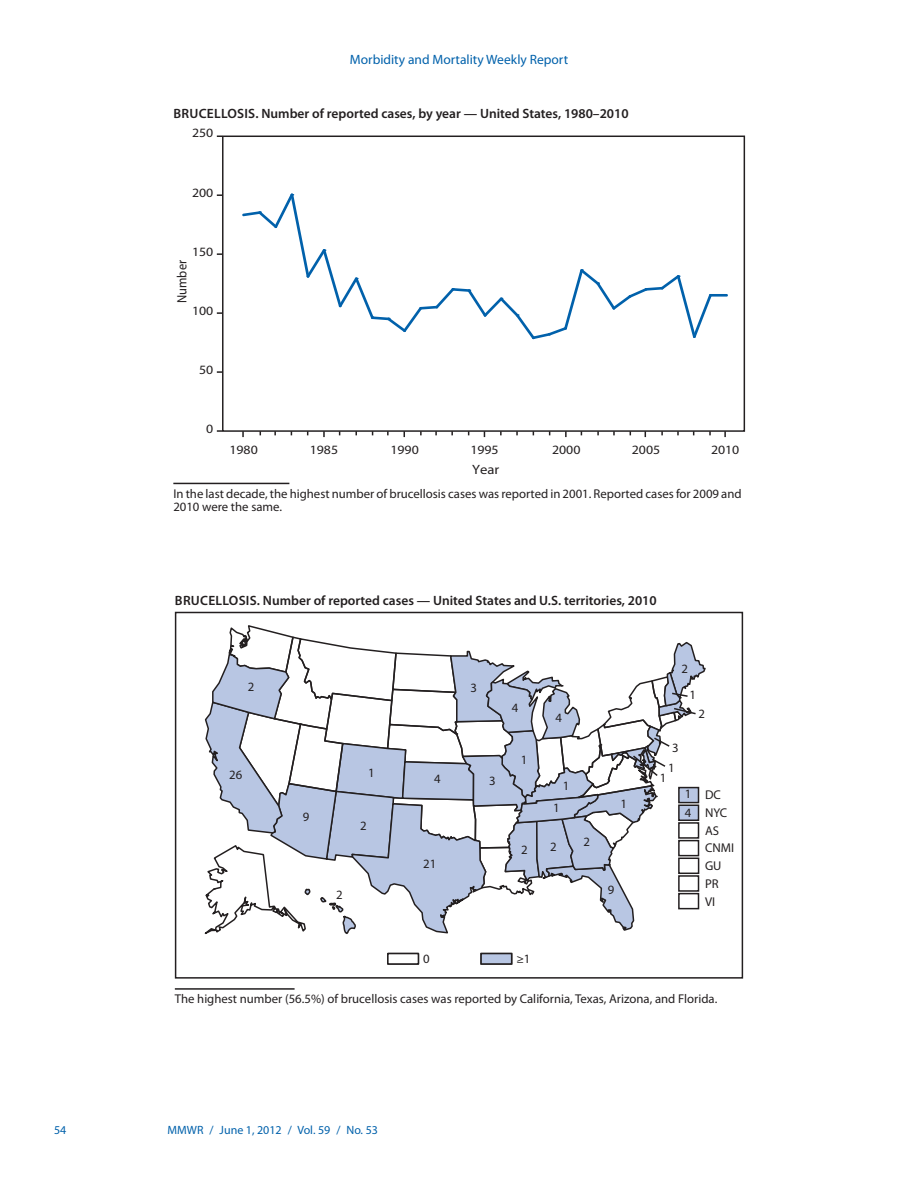
<style>
.page{position:relative;width:918px;height:1188px;background:#fff}
.page>*{position:absolute;margin:0;border:0;box-sizing:border-box;transform-origin:0 0}
.t1{font:600 13.5px "Myriad Pro";color:#231f20}
.t2{font:13.5px "Myriad Pro";color:#0161ab}
.t3{font:13.5px "Myriad Pro";color:#231f20;scale:.92 1}
.t4{font:13.5px "Myriad Pro";color:#231f20;scale:1.08 1}
.t5{font:12.75px/17.9px "Myriad Pro";color:#231f20}
.t6{font:12.75px "Myriad Pro";color:#231f20;scale:1.08 1}
.t7{font:12px "Myriad Pro";color:#0161ab}
</style>
<div class="page">
<hr style="left:173px;top:483px;width:116px;height:1px;background:#231f20">
<div style="left:222px;top:136px;width:523px;height:296px;border:1px solid #231f20"></div>
<svg style="left:242px;top:193px;width:486px;height:147px"></svg>
<svg style="left:724px;top:431px;width:2px;height:6px"></svg>
<svg style="left:565px;top:431px;width:2px;height:6px"></svg>
<svg style="left:242px;top:431px;width:2px;height:6px"></svg>
<svg style="left:323px;top:431px;width:2px;height:6px"></svg>
<div style="left:481px;top:954px;width:31px;height:10px;background:#b8c6e3"></div>
<div style="left:480px;top:953px;width:32px;height:12px;border:2px solid #231f20"></div>
<div style="left:387px;top:953px;width:32px;height:12px;border:2px solid #231f20"></div>
<svg style="left:203px;top:611px;width:504px;height:324px"></svg>
<div style="left:679px;top:788px;width:20px;height:15px;background:#b8c6e3"></div>
<div style="left:678px;top:787px;width:21px;height:16px;border:2px solid #231f20"></div>
<div style="left:679px;top:805px;width:20px;height:15px;background:#b8c6e3"></div>
<div style="left:678px;top:805px;width:21px;height:16px;border:2px solid #231f20"></div>
<div style="left:679px;top:841px;width:20px;height:15px;background:#fff"></div>
<div style="left:678px;top:840px;width:21px;height:16px;border:2px solid #231f20"></div>
<div style="left:679px;top:858px;width:20px;height:15px;background:#fff"></div>
<div style="left:678px;top:858px;width:21px;height:16px;border:2px solid #231f20"></div>
<div style="left:679px;top:876px;width:20px;height:15px;background:#fff"></div>
<div style="left:678px;top:875px;width:21px;height:17px;border:2px solid #231f20"></div>
<div style="left:679px;top:894px;width:20px;height:15px;background:#fff"></div>
<div style="left:678px;top:893px;width:21px;height:16px;border:2px solid #231f20"></div>
<div style="left:679px;top:823px;width:20px;height:15px;background:#fff"></div>
<div style="left:678px;top:822px;width:21px;height:17px;border:2px solid #231f20"></div>
<div style="left:175px;top:612px;width:568px;height:367px;border:2px solid #231f20"></div>
<hr style="left:175px;top:988px;width:120px;height:2px;background:#231f20">
<p class="t2" style="left:350px;top:51px;width:220px">Morbidity and Mortality Weekly Report</p>
<p class="t1" style="left:173px;top:105px;width:457px">BRUCELLOSIS. Number of reported cases, by year — United States, 1980–2010</p>
<p class="t6" style="left:192px;top:125px;width:21px">250</p>
<p class="t6" style="left:192px;top:184px;width:21px">200</p>
<p class="t6" style="left:192px;top:244px;width:21px">150</p>
<p class="t3" style="left:174px;top:303px;width:48px;rotate:-90deg">Number</p>
<p class="t6" style="left:192px;top:303px;width:21px">100</p>
<p class="t6" style="left:199px;top:362px;width:15px">50</p>
<p class="t6" style="left:206px;top:421px;width:8px">0</p>
<p class="t6" style="left:229px;top:442px;width:28px">1980</p>
<p class="t6" style="left:310px;top:442px;width:28px">1985</p>
<p class="t6" style="left:552px;top:442px;width:28px">2000</p>
<p class="t6" style="left:632px;top:442px;width:28px">2005</p>
<p class="t6" style="left:711px;top:442px;width:28px">2010</p>
<p class="t6" style="left:390px;top:442px;width:28px">1990</p>
<p class="t6" style="left:470px;top:442px;width:28px">1995</p>
<p class="t4" style="left:472px;top:461px;width:27px">Year</p>
<p class="t5" style="left:173px;top:486px;width:570px;line-height:13.5px">In the last decade, the highest number of brucellosis cases was reported in 2001. Reported cases for 2009 and<br>2010 were the same.</p>
<p class="t1" style="left:175px;top:592px;width:483px">BRUCELLOSIS. Number of reported cases — United States and U.S. territories, 2010</p>
<p class="t5" style="left:248px;top:678px;width:8px">2</p>
<p class="t5" style="left:471px;top:679px;width:8px">3</p>
<p class="t5" style="left:512px;top:698px;width:8px">4</p>
<p class="t5" style="left:556px;top:708px;width:8px">4</p>
<p class="t5" style="left:681px;top:659px;width:8px">2</p>
<p class="t5" style="left:690px;top:686px;width:8px">1</p>
<p class="t5" style="left:699px;top:705px;width:8px">2</p>
<p class="t5" style="left:229px;top:765px;width:15px">26</p>
<p class="t5" style="left:303px;top:808px;width:8px">9</p>
<p class="t5" style="left:368px;top:763px;width:8px">1</p>
<p class="t5" style="left:360px;top:816px;width:8px">2</p>
<p class="t5" style="left:336px;top:886px;width:8px">2</p>
<p class="t5" style="left:434px;top:770px;width:8px">4</p>
<p class="t5" style="left:423px;top:855px;width:15px">21</p>
<p class="t5" style="left:489px;top:772px;width:8px">3</p>
<p class="t5" style="left:521px;top:751px;width:8px">1</p>
<p class="t5" style="left:563px;top:777px;width:8px">1</p>
<p class="t5" style="left:553px;top:799px;width:8px">1</p>
<p class="t5" style="left:521px;top:841px;width:8px">2</p>
<p class="t5" style="left:550px;top:837px;width:8px">2</p>
<p class="t5" style="left:584px;top:832px;width:8px">2</p>
<p class="t5" style="left:621px;top:795px;width:8px">1</p>
<p class="t5" style="left:608px;top:881px;width:8px">9</p>
<p class="t5" style="left:423px;top:949px;width:8px">0</p>
<p class="t5" style="left:516px;top:949px;width:16px">≥1</p>
<p class="t5" style="left:668px;top:737px;width:12px;line-height:20px;text-align:center">3<br>1</p>
<p class="t5" style="left:660px;top:769px;width:8px">1</p>
<p class="t5" style="left:685px;top:785px;width:8px;line-height:18.3px">1<br>4</p>
<p class="t5" style="left:705px;top:786px;width:24px">DC<br>NYC</p>
<p class="t5" style="left:705px;top:839px;width:31px">CNMI<br>GU<br>PR<br>VI</p>
<p class="t5" style="left:705px;top:821px;width:16px">AS</p>
<p class="t5" style="left:175px;top:990px;width:544px">The highest number (56.5%) of brucellosis cases was reported by California, Texas, Arizona, and Florida.</p>
<p class="t7" style="left:54px;top:1123px;width:14px">54</p>
<p class="t7" style="left:168px;top:1123px;width:212px">MMWR / June 1, 2012 / Vol. 59 / No. 53</p>
</div>
